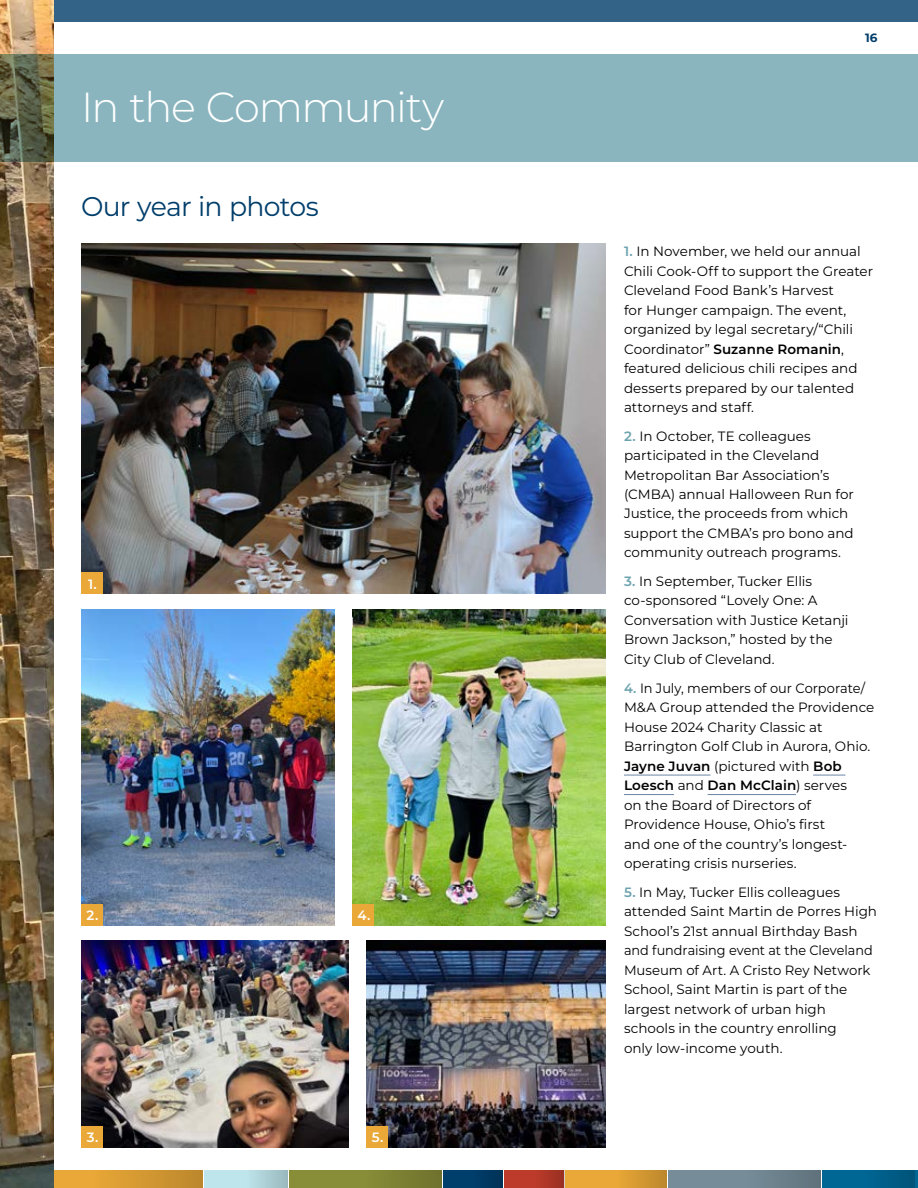
<style>
.page{position:relative;width:918px;height:1188px;background:#fff}
.page>*{position:absolute;margin:0;border:0;box-sizing:border-box;transform-origin:0 0}
.t1{font:300 42px "Montserrat";letter-spacing:-.035em;color:#fff}
.t2{font:27px "Montserrat";letter-spacing:-.03em;color:#003e6b}
.t3{font:13.5px/19.5px "Montserrat";color:#000}
.t4{font:13.5px/19.5px "Montserrat";color:#000;scale:.96 1}
.t5{font:600 13.5px "Montserrat";color:#fff}
.t6{font:700 12px "Montserrat";color:#003e6b}
.s1{font-weight:600;color:#6da3ae}
.s2{font-weight:600}
</style>
<div class="page">
<div style="left:0;top:1170px;width:202px;height:18px;background:#e9a837"></div>
<div style="left:91px;top:1170px;width:111px;height:18px;background:linear-gradient(to right,#e9a837,#bc872c)"></div>
<div style="left:289px;top:1170px;width:153px;height:18px;background:#888d38"></div>
<div style="left:669px;top:1170px;width:152px;height:18px;background:#768d99"></div>
<div style="left:204px;top:1170px;width:84px;height:18px;background:#bee5eb"></div>
<div style="left:823px;top:1170px;width:95px;height:18px;background:#006795"></div>
<div style="left:443px;top:1170px;width:60px;height:18px;background:#003e6b"></div>
<div style="left:504px;top:1170px;width:60px;height:18px;background:#bc3b2a"></div>
<div style="left:566px;top:1170px;width:101px;height:18px;background:#e9a837"></div>
<div style="left:246px;top:1170px;width:42px;height:18px;background:linear-gradient(to right,#bee5eb,#9ababf)"></div>
<div style="left:366px;top:1170px;width:76px;height:18px;background:linear-gradient(to right,#888c38,#6e722d)"></div>
<div style="left:473px;top:1170px;width:30px;height:18px;background:#003760"></div>
<svg style="left:543px;top:1170px;width:21px;height:18px"></svg>
<div style="left:617px;top:1170px;width:50px;height:18px;background:linear-gradient(to right,#e9a836,#bd882c)"></div>
<div style="left:745px;top:1170px;width:76px;height:18px;background:linear-gradient(to right,#768d99,#5f727c)"></div>
<div style="left:864px;top:1170px;width:50px;height:18px;background:linear-gradient(to right,#006694,#005479)"></div>
<div style="left:0;top:0;width:918px;height:22px;background:#336488"></div>
<img style="left:366px;top:940px;width:240px;height:207px">
<img style="left:81px;top:243px;width:525px;height:351px">
<img style="left:81px;top:940px;width:268px;height:208px">
<img style="left:352px;top:609px;width:254px;height:316px">
<img style="left:81px;top:609px;width:253px;height:316px">
<img style="left:0;top:0;width:54px;height:1188px">
<div style="left:0;top:54px;width:918px;height:108px;background:#8ab5be"></div>
<hr style="left:624px;top:775px;width:87px;height:1px;background:#6a84a6">
<hr style="left:813px;top:775px;width:32px;height:1px;background:#6a84a6">
<hr style="left:624px;top:794px;width:50px;height:1px;background:#6a84a6">
<hr style="left:708px;top:794px;width:88px;height:1px;background:#6a84a6">
<div style="left:81px;top:573px;width:21px;height:21px;background:#e9a837"></div>
<div style="left:366px;top:1126px;width:21px;height:22px;background:#e9a837"></div>
<div style="left:81px;top:904px;width:21px;height:21px;background:#e9a837"></div>
<div style="left:352px;top:904px;width:22px;height:21px;background:#e9a837"></div>
<div style="left:81px;top:1126px;width:21px;height:22px;background:#e9a837"></div>
<h1 class="t1" style="left:81px;top:78px;width:365px">In the Community</h1>
<h2 class="t2" style="left:81px;top:188px;width:239px">Our year in photos</h2>
<p class="t5" style="left:88px;top:574px;width:10px">1.</p>
<p class="t5" style="left:87px;top:905px;width:13px">2.</p>
<p class="t5" style="left:358px;top:905px;width:14px">4.</p>
<p class="t5" style="left:87px;top:1128px;width:13px">3.</p>
<p class="t5" style="left:372px;top:1128px;width:13px">5.</p>
<p class="t6" style="left:865px;top:29px;width:14px">16</p>
<p class="t3" style="left:624px;top:241px;width:251px"><span class="s1">1.</span> In November, we held our annual<br>Chili Cook-Off to support the Greater<br>Cleveland Food Bank’s Harvest<br>for Hunger campaign. The event, organized by legal secretary/“Chili<br>Coordinator” <span class="s2">Suzanne Romanin</span>, featured delicious chili recipes and desserts prepared by our talented attorneys and staff.</p>
<p class="t3" style="left:624px;top:425px;width:231px"><span class="s1">2.</span> In October, TE colleagues participated in the Cleveland<br>Metropolitan Bar Association’s (CMBA) annual Halloween Run for<br>Justice, the proceeds from which support the CMBA’s pro bono and community outreach programs.</p>
<p class="t3" style="left:624px;top:571px;width:226px"><span class="s1">3.</span> In September, Tucker Ellis co-sponsored “Lovely One: A<br>Conversation with Justice Ketanji<br>Brown Jackson,” hosted by the<br>City Club of Cleveland.</p>
<p class="t4" style="left:624px;top:678px;width:262px"><span class="s1">4.</span> In July, members of our Corporate/<br>M&amp;A Group attended the Providence<br>House 2024 Charity Classic at<br>Barrington Golf Club in Aurora, Ohio.<br><span class="s2">Jayne Juvan</span> (pictured with <span class="s2">Bob<br>Loesch</span> and <span class="s2">Dan McClain</span>) serves<br>on the Board of Directors of<br>Providence House, Ohio’s first<br>and one of the country’s longest&shy;operating crisis nurseries.</p>
<p class="t3" style="left:624px;top:881px;width:254px"><span class="s1">5.</span> In May, Tucker Ellis colleagues attended Saint Martin de Porres High School’s 21st annual Birthday Bash and fundraising event at the Cleveland Museum of Art. A Cristo Rey Network School, Saint Martin is part of the largest network of urban high schools in the country enrolling<br>only low-income youth.</p>
</div>
